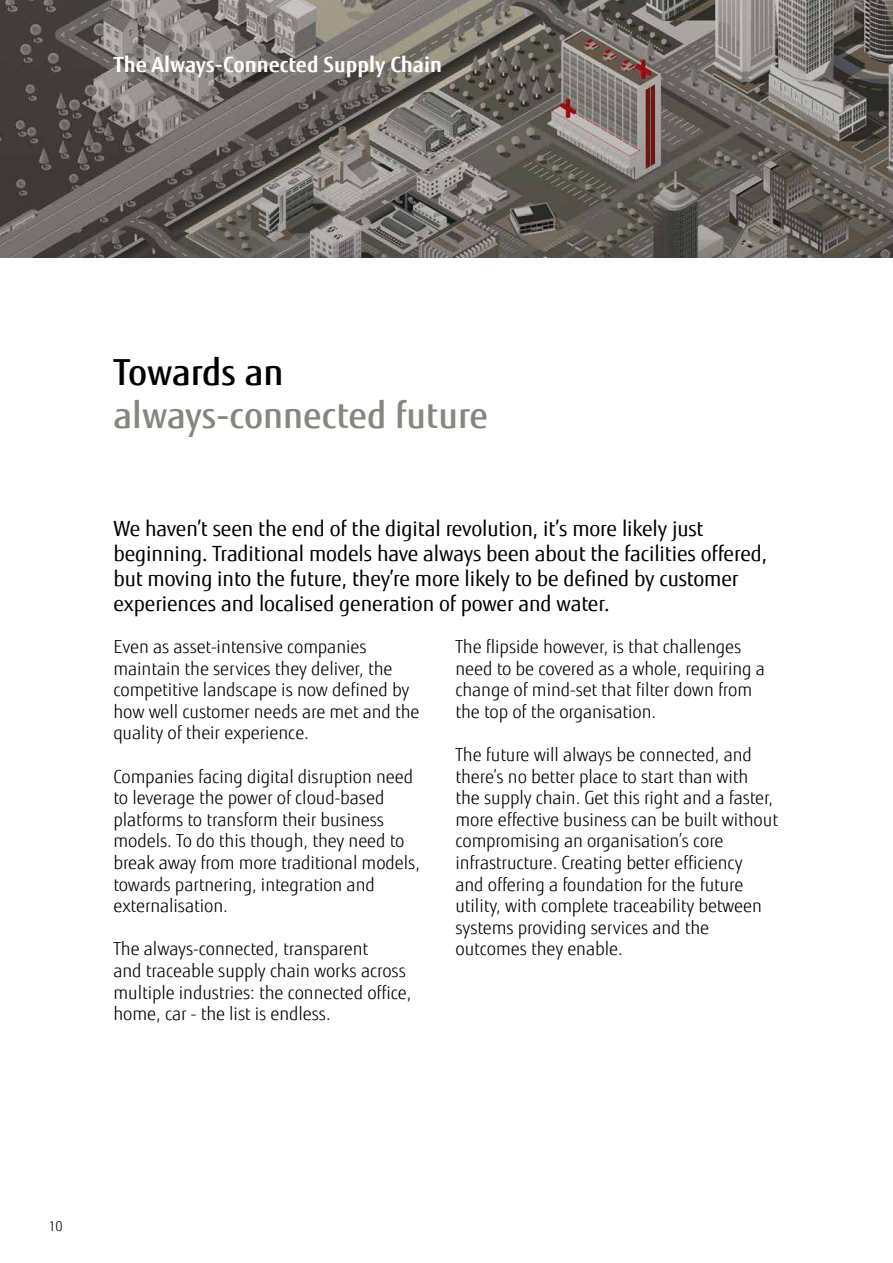
<style>
.page{position:relative;width:893px;height:1263px;background:#fff}
.page>*{position:absolute;margin:0;border:0;box-sizing:border-box;transform-origin:0 0}
.t1{font:500 36px "Fujitsu Sans";color:#87867e}
.t2{font:500 36px "Fujitsu Sans";letter-spacing:-.01em;color:#000}
.t3{font:21px/25.2px "Fujitsu Sans";letter-spacing:-.005em;color:#000}
.t4{font:700 21px "Fujitsu Sans";color:#fff}
.t5{font:300 18px/21.6px "Fujitsu Sans";letter-spacing:-.005em;color:#000}
.t6{font:300 13.5px "Fujitsu Sans";color:#000}
</style>
<div class="page">
<img style="left:0;top:0;width:893px;height:258px">
<p class="t4" style="left:113px;top:51px;width:330px">The Always-Connected Supply Chain</p>
<h1 class="t2" style="left:113px;top:349px;width:172px">Towards an</h1>
<h1 class="t1" style="left:113px;top:392px;width:376px">always-connected future</h1>
<p class="t3" style="left:113px;top:516px;width:655px">We haven’t seen the end of the digital revolution, it’s more likely just beginning. Traditional models have always been about the facilities offered, but moving into the future, they’re more likely to be defined by customer experiences and localised generation of power and water.</p>
<p class="t5" style="left:113px;top:636px;width:308px">Even as asset-intensive companies maintain the services they deliver, the competitive landscape is now defined by how well customer needs are met and the quality of their experience.</p>
<p class="t5" style="left:113px;top:765px;width:308px">Companies facing digital disruption need to leverage the power of cloud-based platforms to transform their business models. To do this though, they need to break away from more traditional models, towards partnering, integration and externalisation.</p>
<p class="t5" style="left:113px;top:938px;width:300px">The always-connected, transparent<br>and traceable supply chain works across multiple industries: the connected office, home, car - the list is endless.</p>
<p class="t5" style="left:455px;top:636px;width:311px">The flipside however, is that challenges need to be covered as a whole, requiring a change of mind-set that filter down from the top of the organisation.</p>
<p class="t5" style="left:455px;top:744px;width:324px">The future will always be connected, and there’s no better place to start than with<br>the supply chain. Get this right and a faster, more effective business can be built without compromising an organisation’s core infrastructure. Creating better efficiency<br>and offering a foundation for the future utility, with complete traceability between systems providing services and the outcomes they enable.</p>
<p class="t6" style="left:48px;top:1218px;width:16px">10</p>
</div>
